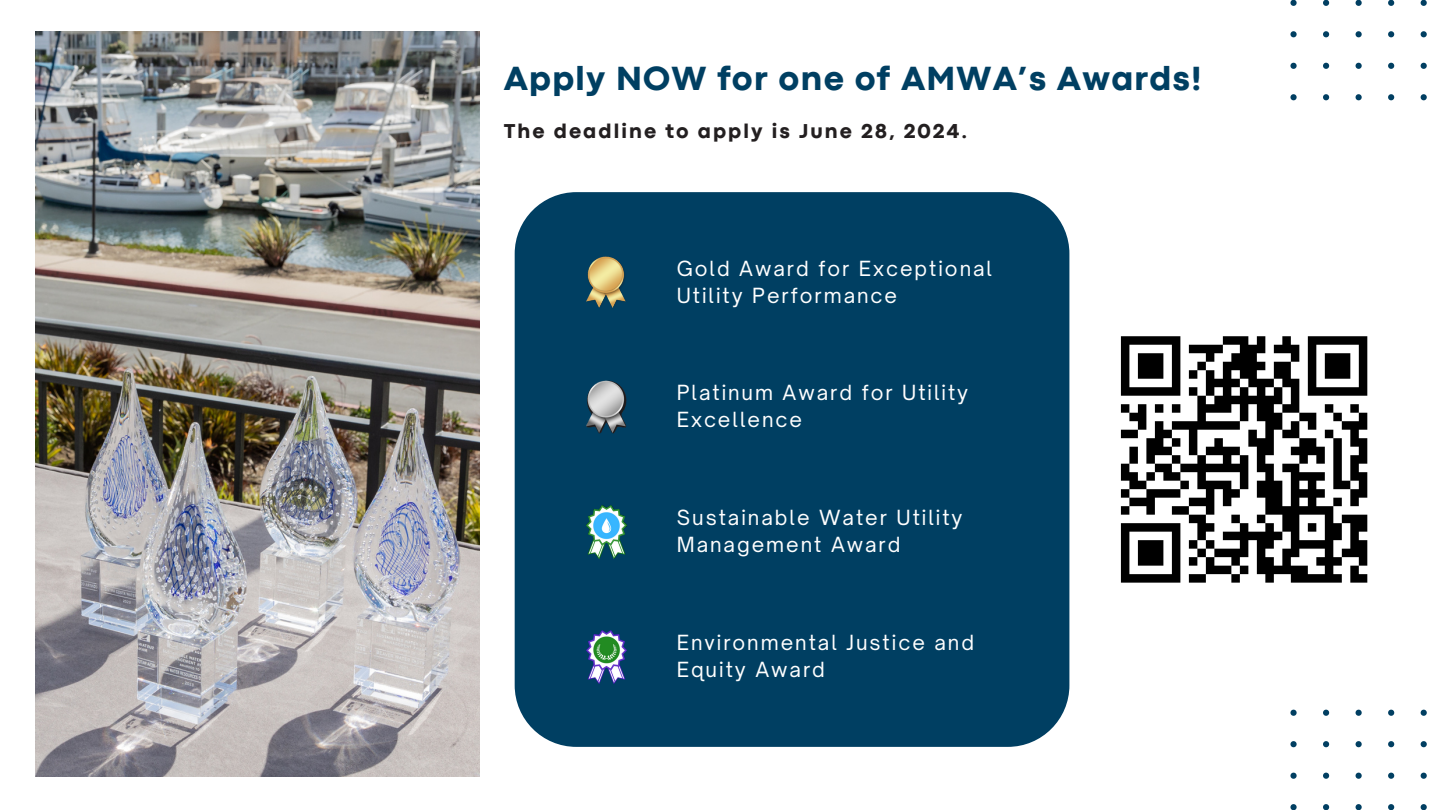
<style>
.page{position:relative;width:1440px;height:810px;background:#fff}
.page>*{position:absolute;margin:0;border:0;box-sizing:border-box;transform-origin:0 0}
.t1{font:800 35px "Codec Pro";letter-spacing:.035em;color:#003f62}
.t2{font:800 21px "Codec Pro";letter-spacing:.1em;color:#231f20}
.t3{font:20px/27px "Open Sauce One";letter-spacing:.1em;color:#fff}
</style>
<div class="page">
<img style="left:36px;top:32px;width:444px;height:744px">
<svg style="left:1290px;top:710px;width:137px;height:100px"></svg>
<div style="left:515px;top:192px;width:554px;height:555px;background:#003f62;border-radius:62px"></div>
<img style="left:554px;top:230px;width:105px;height:105px;border-radius:50%">
<img style="left:554px;top:355px;width:105px;height:104px;border-radius:50%">
<img style="left:554px;top:480px;width:105px;height:104px;border-radius:50%">
<img style="left:554px;top:604px;width:105px;height:105px;border-radius:50%">
<svg style="left:1290px;top:0;width:137px;height:100px"></svg>
<svg style="left:1120px;top:336px;width:248px;height:247px"></svg>
<p class="t1" style="left:504px;top:66px;width:700px">Apply NOW for one of AMWA’s Awards!</p>
<p class="t2" style="left:504px;top:123px;width:465px">The deadline to apply is June 28, 2024.</p>
<p class="t3" style="left:677px;top:254px;width:317px">Gold Award for Exceptional<br>Utility Performance</p>
<p class="t3" style="left:677px;top:379px;width:293px">Platinum Award for Utility<br>Excellence</p>
<p class="t3" style="left:677px;top:504px;width:287px">Sustainable Water Utility<br>Management Award</p>
<p class="t3" style="left:677px;top:629px;width:299px">Environmental Justice and<br>Equity Award</p>
</div>
